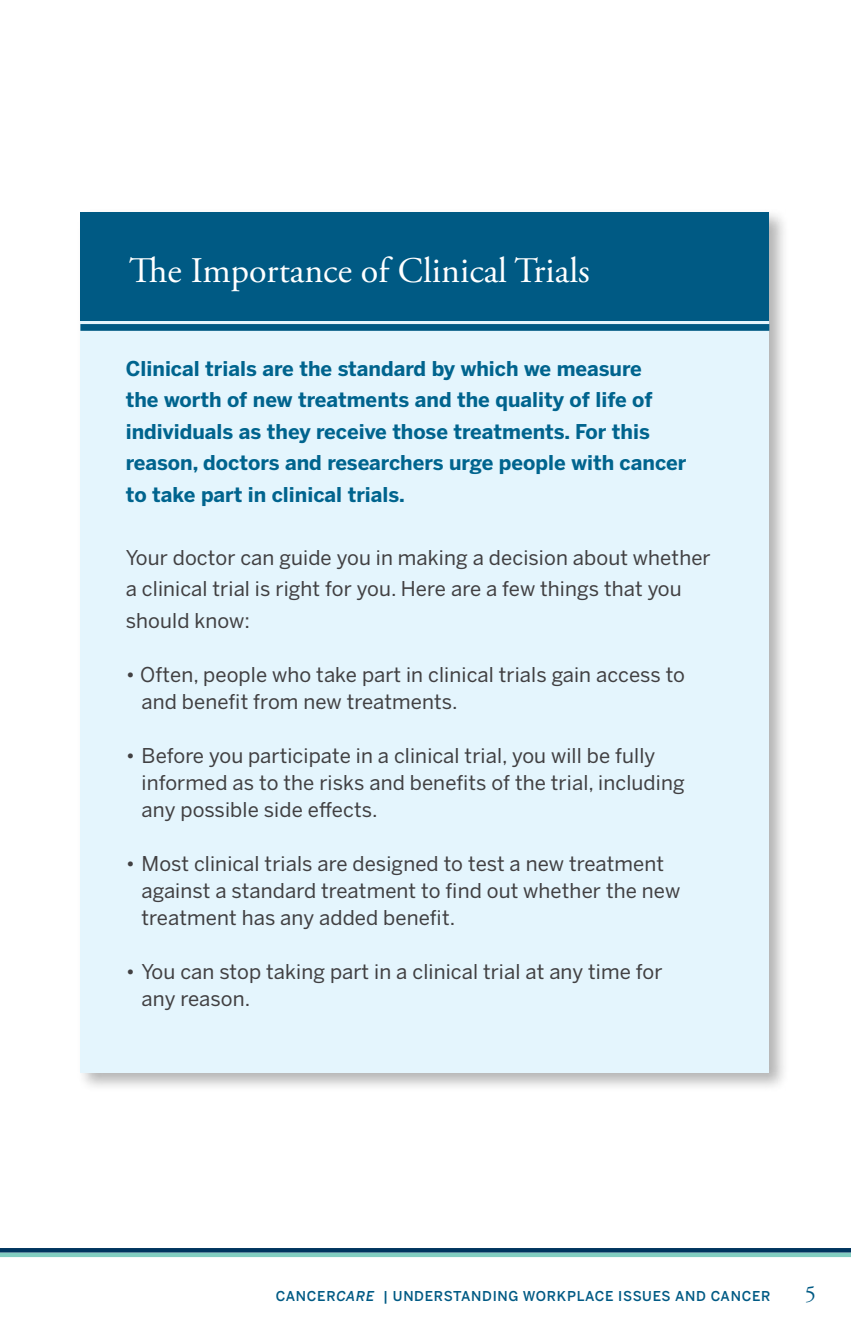
<style>
.page{position:relative;width:851px;height:1337px;background:#fff}
.page>*{position:absolute;margin:0;border:0;box-sizing:border-box;transform-origin:0 0}
.t1{font:36px "Adobe Garamond Pro";color:#fff}
.t2{font:22.5px "Adobe Garamond Pro";color:#005a84}
.t3{font:20.25px/27px "Benton Sans";letter-spacing:.005em;color:#414042}
.t4{font:700 20.25px/31.5px "Benton Sans";color:#00648e}
.t5{font:500 13.5px "Benton Sans";letter-spacing:.05em;color:#005a84}
.s1{font-style:italic}
</style>
<div class="page">
<div style="left:0;top:1252px;width:850px;height:5px;background:#82cec1"></div>
<hr style="left:0;top:1248px;width:850px;height:4px;background:#00355f">
<div style="left:76px;top:208px;width:713px;height:885px;background:#000;opacity:.3"></div>
<div style="left:80px;top:212px;width:689px;height:860px;background:#e4f5fd"></div>
<div style="left:80px;top:212px;width:689px;height:107px;background:#005a84"></div>
<div style="left:80px;top:253px;width:689px;height:67px;background:#005a84"></div>
<div style="left:80px;top:324px;width:689px;height:7px;background:#005a84"></div>
<h1 class="t1" style="left:129px;top:249px;width:462px">The Importance of Clinical Trials</h1>
<p class="t4" style="left:126px;top:352px;width:562px">Clinical trials are the standard by which we measure<br>the worth of new treatments and the quality of life of individuals as they receive those treatments. For this reason, doctors and researchers urge people with cancer to take part in clinical trials.</p>
<p class="t3" style="left:126px;top:541px;width:586px;line-height:31.5px">Your doctor can guide you in making a decision about whether a clinical trial is right for you. Here are a few things that you should know:</p>
<p class="t3" style="left:141px;top:661px;width:545px;text-indent:-16px">• Often, people who take part in clinical trials gain access to and benefit from new treatments.</p>
<p class="t3" style="left:141px;top:742px;width:544px;text-indent:-16px">• Before you participate in a clinical trial, you will be fully informed as to the risks and benefits of the trial, including any possible side effects.</p>
<p class="t3" style="left:141px;top:850px;width:540px;text-indent:-16px">• Most clinical trials are designed to test a new treatment against a standard treatment to find out whether the new treatment has any added benefit.</p>
<p class="t3" style="left:141px;top:958px;width:522px;text-indent:-16px">• You can stop taking part in a clinical trial at any time for any reason.</p>
<p class="t5" style="left:276px;top:1287px;width:496px">CANCER<span class="s1">CARE</span> | UNDERSTANDING WORKPLACE ISSUES AND CANCER</p>
<p class="t2" style="left:804px;top:1280px;width:13px">5</p>
</div>
